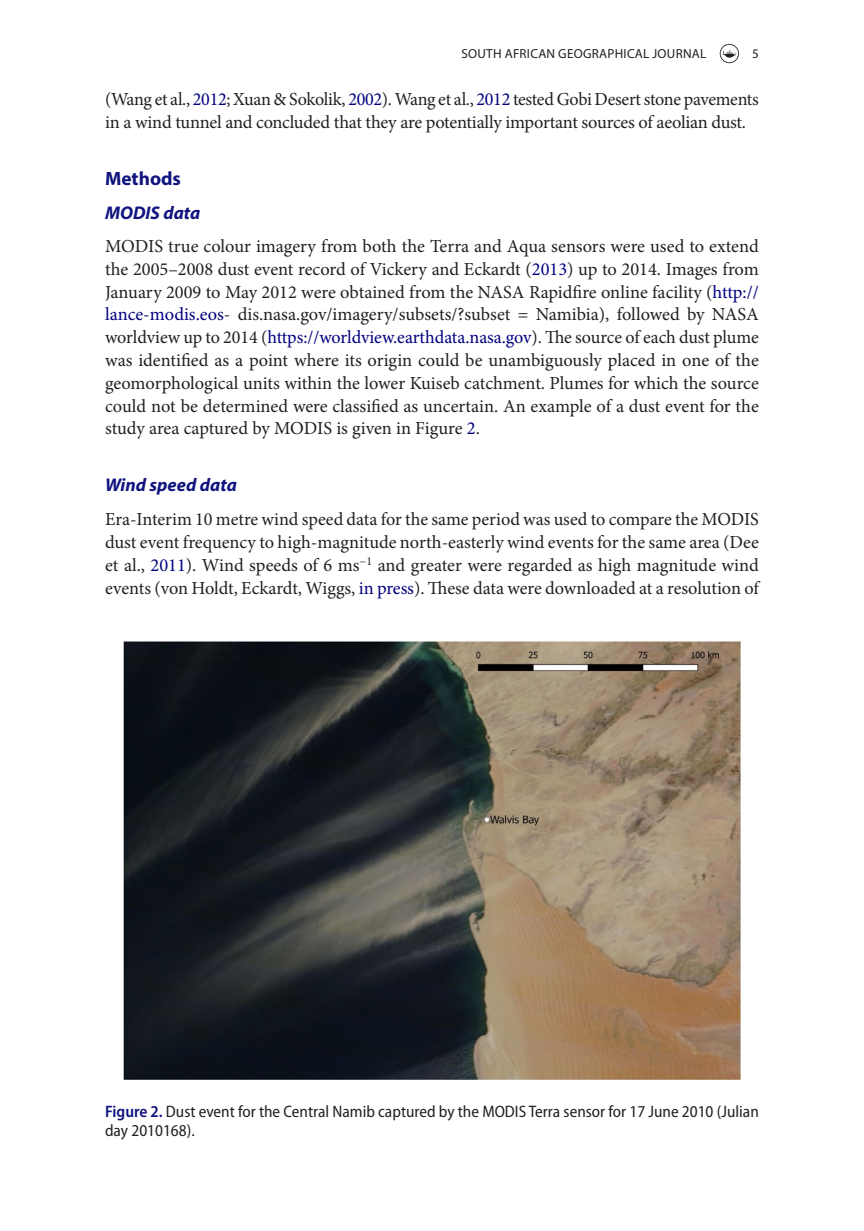
<style>
.page{position:relative;width:864px;height:1231px;background:#fff}
.page>*{position:absolute;margin:0;border:0;box-sizing:border-box;transform-origin:0 0}
.t1{font:700 19.25px "Myriad Pro";color:#10147e}
.t2{font:18.38px/22.8px "Minion Pro";letter-spacing:-.015em;color:#231f20;text-align:justify}
.t3{font:italic 700 18.38px "Myriad Pro";color:#10147e}
.t4{font:semi-condensed 16.62px/19.2px "Myriad Pro";color:#231f20}
.t5{font:13.12px "Myriad Pro";letter-spacing:.02em;color:#231f20}
.s1{color:#000080}
.s2{font-weight:600;color:#10147e}
</style>
<div class="page">
<svg style="left:719px;top:44px;width:19px;height:19px"></svg>
<img style="left:123px;top:641px;width:618px;height:439px">
<p class="t5" style="left:461px;top:45px;width:246px">SOUTH AFRICAN GEOGRAPHICAL JOURNAL</p>
<p class="t5" style="left:751px;top:45px;width:8px">5</p>
<p class="t2" style="left:105px;top:88px;width:655px">(Wang et al., <span class="s1">2012</span>; Xuan &amp; Sokolik, <span class="s1">2002</span>). Wang et al., <span class="s1">2012</span> tested Gobi Desert stone pavements in a wind tunnel and concluded that they are potentially important sources of aeolian dust.</p>
<p class="t1" style="left:105px;top:166px;width:77px">Methods</p>
<p class="t3" style="left:105px;top:201px;width:97px">MODIS data</p>
<p class="t2" style="left:105px;top:235px;width:655px">MODIS true colour imagery from both the Terra and Aqua sensors were used to extend the 2005–2008 dust event record of Vickery and Eckardt (<span class="s1">2013</span>) up to 2014. Images from January 2009 to May 2012 were obtained from the NASA Rapidfire online facility (<span class="s1">http:// lance-modis.eos</span>- dis.nasa.gov/imagery/subsets/?subset = Namibia), followed by NASA worldview up to 2014 (<span class="s1">https://worldview.earthdata.nasa.gov</span>). The source of each dust plume was identified as a point where its origin could be unambiguously placed in one of the geomorphological units within the lower Kuiseb catchment. Plumes for which the source could not be determined were classified as uncertain. An example of a dust event for the study area captured by MODIS is given in Figure <span class="s1">2</span>.</p>
<p class="t3" style="left:105px;top:473px;width:133px">Wind speed data</p>
<p class="t2" style="left:105px;top:508px;width:655px">Era-Interim 10 metre wind speed data for the same period was used to compare the MODIS dust event frequency to high-magnitude north-easterly wind events for the same area (Dee et al., <span class="s1">2011</span>). Wind speeds of 6 ms<sup>−1</sup> and greater were regarded as high magnitude wind events (von Holdt, Eckardt, Wiggs, <span class="s1">in press</span>). These data were downloaded at a resolution of</p>
<p class="t4" style="left:105px;top:1101px;width:655px"><span class="s2">Figure 2.</span> Dust event for the Central Namib captured by the MODIS Terra sensor for 17 June 2010 (Julian day 2010168).</p>
</div>
